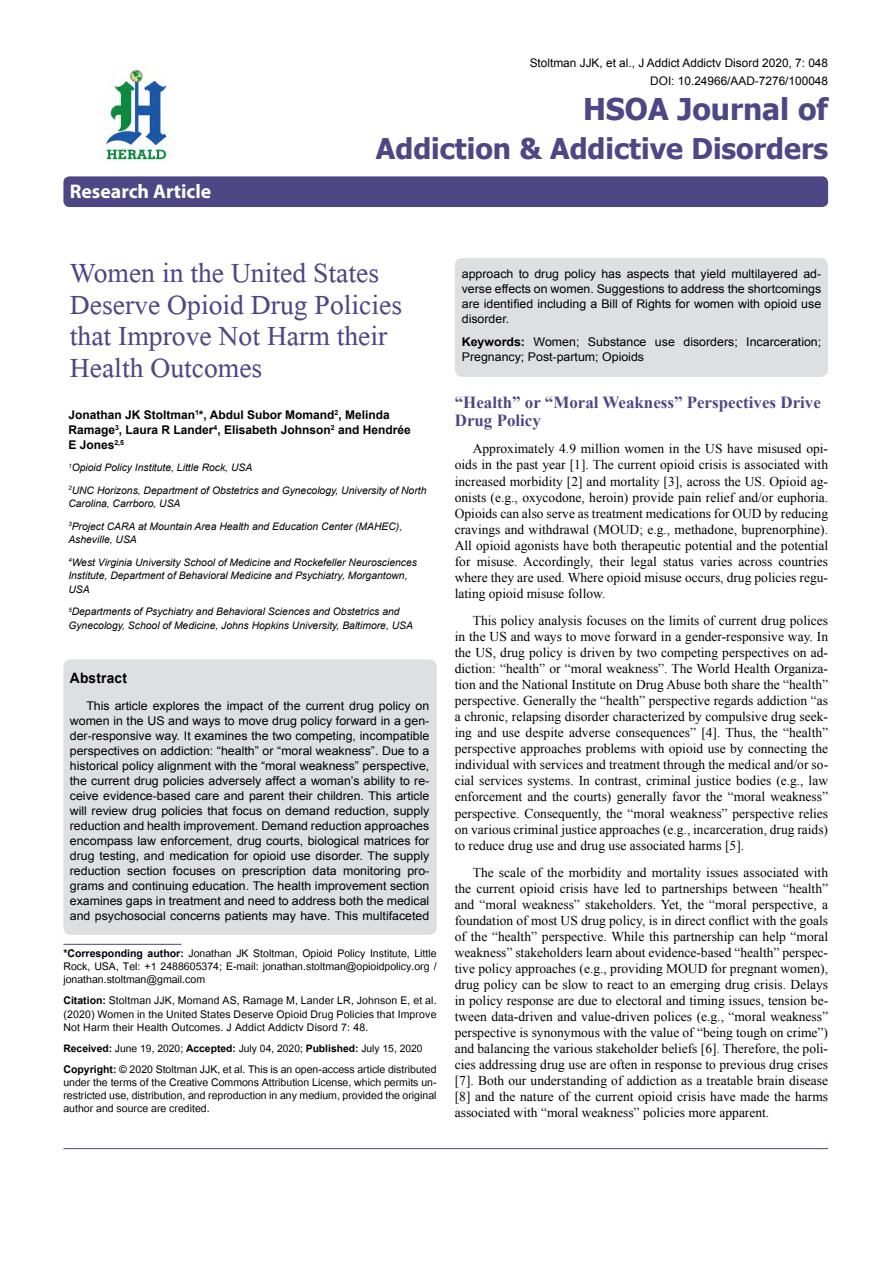
<style>
.page{position:relative;width:893px;height:1263px;background:#fff}
.page>*{position:absolute;margin:0;border:0;box-sizing:border-box;transform-origin:0 0}
.t1{font:41.25px/31.5px "Microsoft Himalaya";color:#4d4785}
.t2{font:700 30px "Tahoma";color:#4d4785}
.t3{font:700 28.5px "Tahoma";color:#4d4785}
.t4{font:700 19.8px "Myriad Hebrew";color:#fff}
.t5{font:700 16.95px/18px "Times New Roman";color:#4d4785}
.t6{font:14.7px/13.2px "Utsaah";color:#000;text-align:justify}
.t7{font:14.4px "Utsaah";color:#000}
.t8{font:700 14.4px "Arial";letter-spacing:.015em;color:#000;scale:.96 1}
.t9{font:13.5px/16px "Times New Roman";color:#000;text-align:justify}
.t10{font:12px/15px "Arial";color:#000;text-align:justify}
.t11{font:700 12px/15px "Arial";color:#000}
.t12{font:11.85px/18px "Arial";color:#000;text-align:right}
.t13{font:italic 10.35px/22.5px "Arial";color:#000}
.s1{font-weight:700}
</style>
<div class="page">
<div style="left:63px;top:176px;width:765px;height:31px;background:#4d4785;border-radius:6px"></div>
<hr style="left:63px;top:944px;width:118px;height:1px;background:#4d4785">
<img style="left:105px;top:70px;width:64px;height:92px">
<hr style="left:63px;top:1148px;width:765px;height:1px;background:#4d4785">
<div style="left:63px;top:659px;width:374px;height:276px;background:#dedfe0;border-radius:8px"></div>
<div style="left:455px;top:258px;width:373px;height:119px;background:#dedfe0;border-radius:8px"></div>
<h3 class="t4" style="left:70px;top:180px;width:143px">Research Article</h3>
<p class="t12" style="left:530px;top:54px;width:300px">Stoltman JJK, et al., J Addict Addictv Disord 2020, 7: 048<br>DOI: 10.24966/AAD-7276/100048</p>
<h2 class="t2" style="left:583px;top:88px;width:247px">HSOA Journal of</h2>
<h3 class="t3" style="left:376px;top:128px;width:454px">Addiction &amp; Addictive Disorders</h3>
<h1 class="t1" style="left:70px;top:252px;width:334px">Women in the United States<br>Deserve Opioid Drug Policies that Improve Not Harm their<br>Health Outcomes</h1>
<p class="t11" style="left:68px;top:407px;width:344px">Jonathan JK Stoltman<sup>1</sup>*, Abdul Subor Momand<sup>2</sup>, Melinda<br>Ramage<sup>3</sup>, Laura R Lander<sup>4</sup>, Elisabeth Johnson<sup>2</sup> and Hendrée<br>E Jones<sup>2,5</sup></p>
<p class="t13" style="left:68px;top:457px;width:360px"><sup>1</sup>Opioid Policy Institute, Little Rock, USA<br><sup>2</sup>UNC Horizons, Department of Obstetrics and Gynecology, University of North</p>
<p class="t13" style="left:68px;top:493px;width:335px">Carolina, Carrboro, USA<br><sup>3</sup>Project CARA at Mountain Area Health and Education Center (MAHEC),</p>
<p class="t13" style="left:68px;top:529px;width:350px">Asheville, USA<br><sup>4</sup>West Virginia University School of Medicine and Rockefeller Neurosciences</p>
<p class="t13" style="left:68px;top:569px;width:341px;line-height:13.5px">Institute, Department of Behavioral Medicine and Psychiatry, Morgantown,<br>USA</p>
<p class="t13" style="left:68px;top:605px;width:346px;line-height:13.5px"><sup>5</sup>Departments of Psychiatry and Behavioral Sciences and Obstetrics and<br>Gynecology, School of Medicine, Johns Hopkins University, Baltimore, USA</p>
<p class="t8" style="left:70px;top:669px;width:61px">Abstract</p>
<p class="t10" style="left:70px;top:698px;width:361px;text-indent:17px">This article explores the impact of the current drug policy on women in the US and ways to move drug policy forward in a gen&shy;der-responsive way. It examines the two competing, incompatible perspectives on addiction: “health” or “moral weakness”. Due to a historical policy alignment with the “moral weakness” perspective, the current drug policies adversely affect a woman’s ability to re&shy;ceive evidence-based care and parent their children. This article will review drug policies that focus on demand reduction, supply reduction and health improvement. Demand reduction approaches encompass law enforcement, drug courts, biological matrices for drug testing, and medication for opioid use disorder. The supply reduction section focuses on prescription data monitoring pro&shy;grams and continuing education. The health improvement section examines gaps in treatment and need to address both the medical and psychosocial concerns patients may have. This multifaceted</p>
<p class="t6" style="left:63px;top:948px;width:375px"><span class="s1">*Corresponding author:</span> Jonathan JK Stoltman, Opioid Policy Institute, Little Rock, USA, Tel: +1 2488605374; E-mail: jonathan.stoltman@opioidpolicy.org / jonathan.stoltman@gmail.com</p>
<p class="t6" style="left:63px;top:995px;width:375px"><span class="s1">Citation:</span> Stoltman JJK, Momand AS, Ramage M, Lander LR, Johnson E, et al. (2020) Women in the United States Deserve Opioid Drug Policies that Improve Not Harm their Health Outcomes. J Addict Addictv Disord 7: 48.</p>
<p class="t7" style="left:63px;top:1041px;width:361px"><span class="s1">Received:</span> June 19, 2020; <span class="s1">Accepted:</span> July 04, 2020; <span class="s1">Published:</span> July 15, 2020</p>
<p class="t6" style="left:63px;top:1063px;width:375px"><span class="s1">Copyright:</span> © 2020 Stoltman JJK, et al. This is an open-access article distributed under the terms of the Creative Commons Attribution License, which permits un&shy;restricted use, distribution, and reproduction in any medium, provided the original author and source are credited.</p>
<p class="t10" style="left:462px;top:266px;width:361px">approach to drug policy has aspects that yield multilayered ad&shy;verse effects on women. Suggestions to address the shortcomings are identified including a Bill of Rights for women with opioid use disorder.</p>
<p class="t10" style="left:462px;top:334px;width:361px"><span class="s1">Keywords:</span> Women; Substance use disorders; Incarceration;<br>Pregnancy; Post-partum; Opioids</p>
<p class="t5" style="left:455px;top:393px;width:368px">“Health” or “Moral Weakness” Perspectives Drive<br>Drug Policy</p>
<p class="t9" style="left:455px;top:441px;width:375px;text-indent:18px">Approximately 4.9 million women in the US have misused opi&shy;oids in the past year [1]. The current opioid crisis is associated with increased morbidity [2] and mortality [3], across the US. Opioid ag&shy;onists (e.g., oxycodone, heroin) provide pain relief and/or euphoria.<br>Opioids can also serve as treatment medications for OUD by reducing cravings and withdrawal (MOUD; e.g., methadone, buprenorphine).<br>All opioid agonists have both therapeutic potential and the potential for misuse. Accordingly, their legal status varies across countries where they are used. Where opioid misuse occurs, drug policies regu&shy;lating opioid misuse follow.</p>
<p class="t9" style="left:455px;top:612px;width:375px;text-indent:18px">This policy analysis focuses on the limits of current drug polices in the US and ways to move forward in a gender-responsive way. In the US, drug policy is driven by two competing perspectives on ad&shy;diction: “health” or “moral weakness”. The World Health Organiza&shy;tion and the National Institute on Drug Abuse both share the “health” perspective. Generally the “health” perspective regards addiction “as a chronic, relapsing disorder characterized by compulsive drug seek&shy;ing and use despite adverse consequences” [4]. Thus, the “health” perspective approaches problems with opioid use by connecting the individual with services and treatment through the medical and/or so&shy;cial services systems. In contrast, criminal justice bodies (e.g., law enforcement and the courts) generally favor the “moral weakness” perspective. Consequently, the “moral weakness” perspective relies on various criminal justice approaches (e.g., incarceration, drug raids) to reduce drug use and drug use associated harms [5].</p>
<p class="t9" style="left:455px;top:864px;width:375px;text-indent:18px">The scale of the morbidity and mortality issues associated with the current opioid crisis have led to partnerships between “health” and “moral weakness” stakeholders. Yet, the “moral perspective, a foundation of most US drug policy, is in direct conflict with the goals of the “health” perspective. While this partnership can help “moral weakness” stakeholders learn about evidence-based “health” perspec&shy;tive policy approaches (e.g., providing MOUD for pregnant women), drug policy can be slow to react to an emerging drug crisis. Delays in policy response are due to electoral and timing issues, tension be&shy;tween data-driven and value-driven polices (e.g., “moral weakness” perspective is synonymous with the value of “being tough on crime”) and balancing the various stakeholder beliefs [6]. Therefore, the poli&shy;cies addressing drug use are often in response to previous drug crises [7]. Both our understanding of addiction as a treatable brain disease [8] and the nature of the current opioid crisis have made the harms associated with “moral weakness” policies more apparent.</p>
</div>
